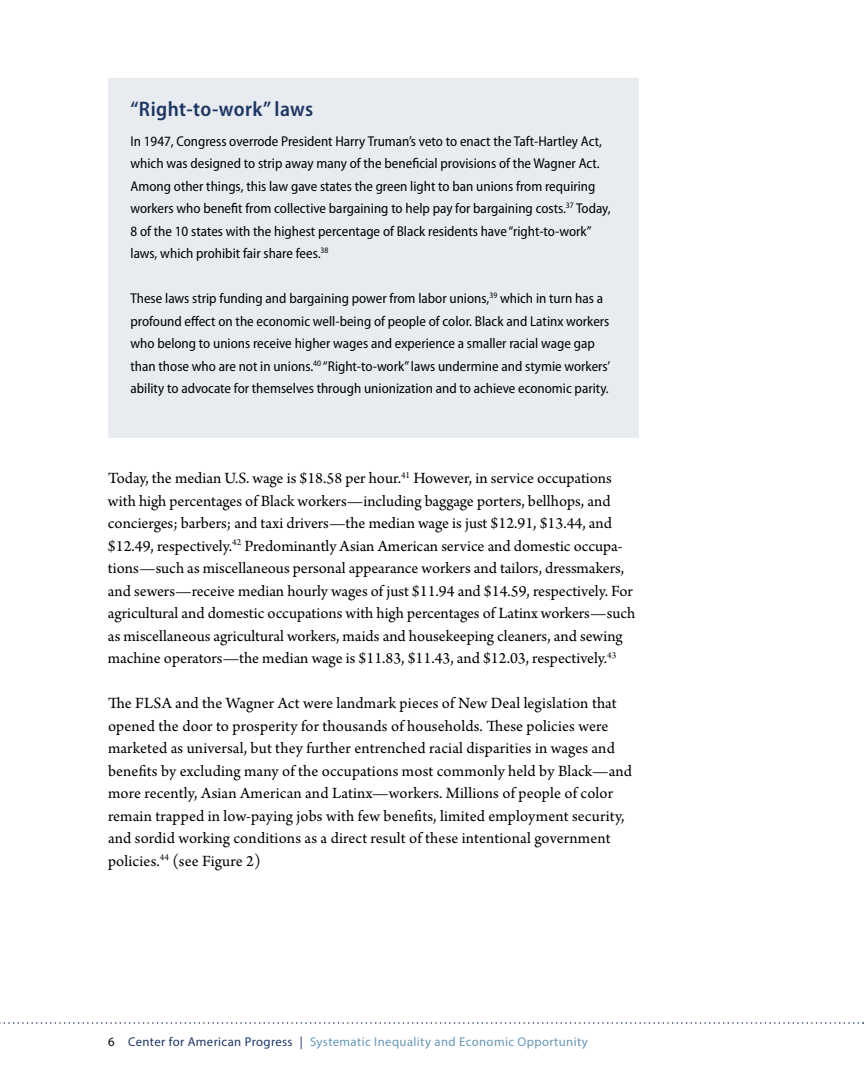
<style>
.page{position:relative;width:864px;height:1080px;background:#fff}
.page>*{position:absolute;margin:0;border:0;box-sizing:border-box;transform-origin:0 0}
.t1{font:600 semi-condensed 21px "Myriad Pro";letter-spacing:.02em;color:#1c3664}
.t2{font:16.5px/22.5px "Arno Pro";color:#000}
.t3{font:semi-condensed 14.25px/22.5px "Myriad Pro";color:#000}
.t4{font:12.75px "Myriad Pro";letter-spacing:.03em;color:#6697b8}
.s1{color:#000}
.s2{color:#1c3664}
</style>
<div class="page">
<svg style="left:0;top:1022px;width:864px;height:2px"></svg>
<div style="left:108px;top:78px;width:531px;height:360px;background:#e8ebef"></div>
<p class="t1" style="left:130px;top:98px;width:184px">“Right-to-work” laws</p>
<p class="t3" style="left:130px;top:130px;width:482px">In 1947, Congress overrode President Harry Truman’s veto to enact the Taft-Hartley Act, which was designed to strip away many of the beneficial provisions of the Wagner Act.<br>Among other things, this law gave states the green light to ban unions from requiring workers who benefit from collective bargaining to help pay for bargaining costs.<sup>37</sup> Today, 8 of the 10 states with the highest percentage of Black residents have “right-to-work” laws, which prohibit fair share fees.<sup>38</sup></p>
<p class="t3" style="left:130px;top:287px;width:481px">These laws strip funding and bargaining power from labor unions,<sup>39</sup> which in turn has a profound effect on the economic well-being of people of color. Black and Latinx workers who belong to unions receive higher wages and experience a smaller racial wage gap than those who are not in unions.<sup>40</sup> “Right-to-work” laws undermine and stymie workers’ ability to advocate for themselves through unionization and to achieve economic parity.</p>
<p class="t2" style="left:108px;top:468px;width:529px">Today, the median U.S. wage is $18.58 per hour.<sup>41</sup> However, in service occupations with high percentages of Black workers—including baggage porters, bellhops, and concierges; barbers; and taxi drivers—the median wage is just $12.91, $13.44, and $12.49, respectively.<sup>42</sup> Predominantly Asian American service and domestic occupa&shy;tions—such as miscellaneous personal appearance workers and tailors, dressmakers, and sewers—receive median hourly wages of just $11.94 and $14.59, respectively. For agricultural and domestic occupations with high percentages of Latinx workers—such as miscellaneous agricultural workers, maids and housekeeping cleaners, and sewing machine operators—the median wage is $11.83, $11.43, and $12.03, respectively.<sup>43</sup></p>
<p class="t2" style="left:108px;top:693px;width:526px">The FLSA and the Wagner Act were landmark pieces of New Deal legislation that opened the door to prosperity for thousands of households. These policies were marketed as universal, but they further entrenched racial disparities in wages and benefits by excluding many of the occupations most commonly held by Black—and more recently, Asian American and Latinx—workers. Millions of people of color remain trapped in low-paying jobs with few benefits, limited employment security, and sordid working conditions as a direct result of these intentional government policies.<sup>44</sup> (see Figure 2)</p>
<p class="t4" style="left:108px;top:1033px;width:481px"><span class="s1">6</span> <span class="s2">Center for American Progress |</span> Systematic Inequality and Economic Opportunity</p>
</div>
